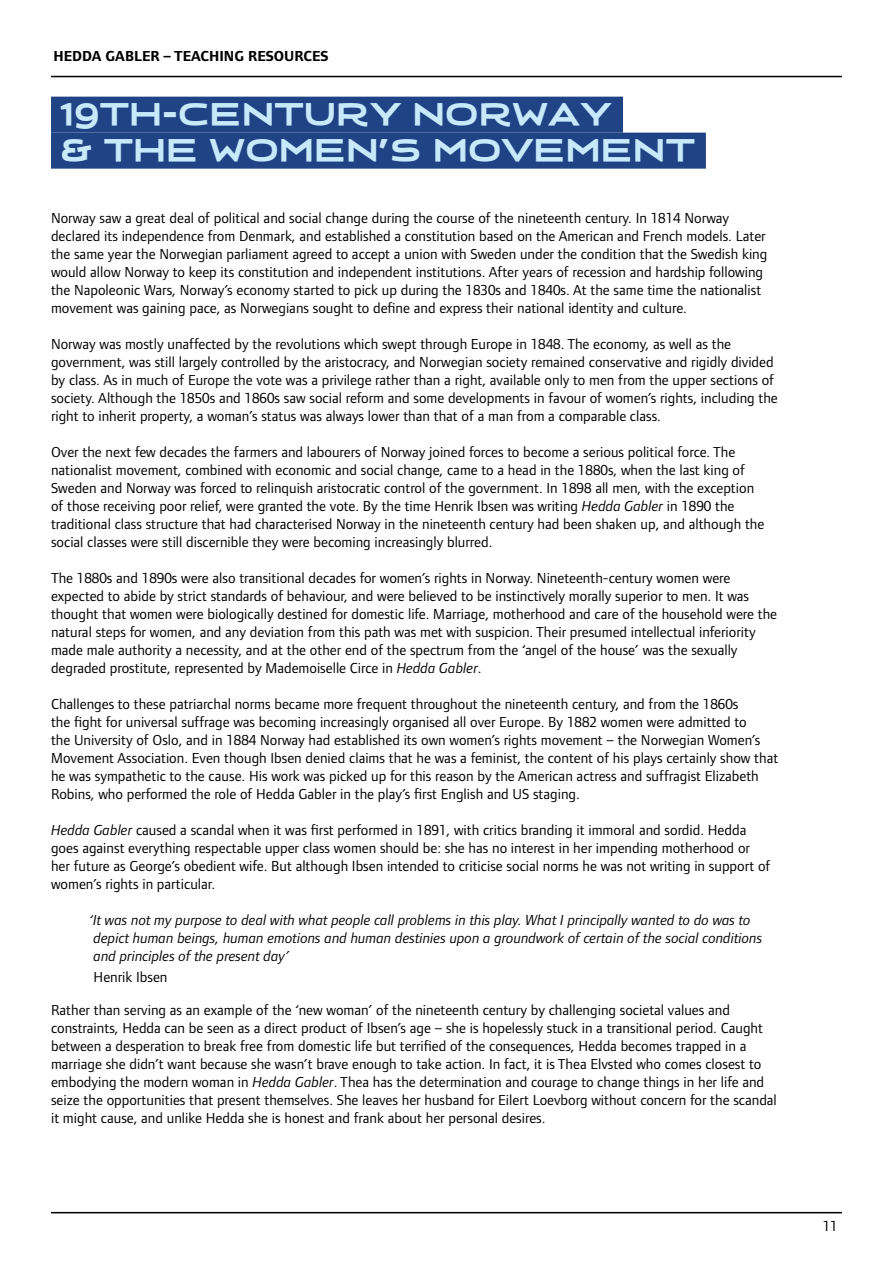
<style>
.page{position:relative;width:893px;height:1263px;background:#fff}
.page>*{position:absolute;margin:0;border:0;box-sizing:border-box;transform-origin:0 0}
.t1{font:36px/36px "Spacey Brand";color:#c7eafb}
.t2{font:15px/18px "Foundry Form Sans";color:#000}
.t3{font:italic 15px/18px "Foundry Form Sans";color:#000}
.t4{font:700 15px "Foundry Form Sans";color:#000}
.s1{font-style:italic}
</style>
<div class="page">
<hr style="left:51px;top:76px;width:791px;height:1px;background:#000">
<hr style="left:51px;top:1212px;width:791px;height:1px;background:#000">
<div style="left:51px;top:97px;width:572px;height:36px;background:#1f4384"></div>
<div style="left:51px;top:133px;width:655px;height:36px;background:#1f4384"></div>
<p class="t4" style="left:54px;top:47px;width:277px">HEDDA GABLER – TEACHING RESOURCES</p>
<h1 class="t1" style="left:60px;top:96px;width:637px">19TH-CENTURY NORWAY<br>&amp; THE WOMEN’S MOVEMENT</h1>
<p class="t2" style="left:51px;top:208px;width:718px">Norway saw a great deal of political and social change during the course of the nineteenth century. In 1814 Norway declared its independence from Denmark, and established a constitution based on the American and French models. Later the same year the Norwegian parliament agreed to accept a union with Sweden under the condition that the Swedish king would allow Norway to keep its constitution and independent institutions. After years of recession and hardship following the Napoleonic Wars, Norway’s economy started to pick up during the 1830s and 1840s. At the same time the nationalist movement was gaining pace, as Norwegians sought to define and express their national identity and culture.</p>
<p class="t2" style="left:51px;top:334px;width:728px">Norway was mostly unaffected by the revolutions which swept through Europe in 1848. The economy, as well as the government, was still largely controlled by the aristocracy, and Norwegian society remained conservative and rigidly divided by class. As in much of Europe the vote was a privilege rather than a right, available only to men from the upper sections of society. Although the 1850s and 1860s saw social reform and some developments in favour of women’s rights, including the right to inherit property, a woman’s status was always lower than that of a man from a comparable class.</p>
<p class="t2" style="left:51px;top:442px;width:715px">Over the next few decades the farmers and labourers of Norway joined forces to become a serious political force. The nationalist movement, combined with economic and social change, came to a head in the 1880s, when the last king of Sweden and Norway was forced to relinquish aristocratic control of the government. In 1898 all men, with the exception of those receiving poor relief, were granted the vote. By the time Henrik Ibsen was writing <span class="s1">Hedda Gabler</span> in 1890 the traditional class structure that had characterised Norway in the nineteenth century had been shaken up, and although the social classes were still discernible they were becoming increasingly blurred.</p>
<p class="t2" style="left:51px;top:568px;width:728px">The 1880s and 1890s were also transitional decades for women’s rights in Norway. Nineteenth-century women were expected to abide by strict standards of behaviour, and were believed to be instinctively morally superior to men. It was thought that women were biologically destined for domestic life. Marriage, motherhood and care of the household were the natural steps for women, and any deviation from this path was met with suspicion. Their presumed intellectual inferiority made male authority a necessity, and at the other end of the spectrum from the ‘angel of the house’ was the sexually degraded prostitute, represented by Mademoiselle Circe in <span class="s1">Hedda Gabler</span>.</p>
<p class="t2" style="left:51px;top:694px;width:729px">Challenges to these patriarchal norms became more frequent throughout the nineteenth century, and from the 1860s<br>the fight for universal suffrage was becoming increasingly organised all over Europe. By 1882 women were admitted to<br>the University of Oslo, and in 1884 Norway had established its own women’s rights movement – the Norwegian Women’s Movement Association. Even though Ibsen denied claims that he was a feminist, the content of his plays certainly show that he was sympathetic to the cause. His work was picked up for this reason by the American actress and suffragist Elizabeth Robins, who performed the role of Hedda Gabler in the play’s first English and US staging.</p>
<p class="t2" style="left:51px;top:820px;width:721px"><span class="s1">Hedda Gabler</span> caused a scandal when it was first performed in 1891, with critics branding it immoral and sordid. Hedda goes against everything respectable upper class women should be: she has no interest in her impending motherhood or her future as George’s obedient wife. But although Ibsen intended to criticise social norms he was not writing in support of women’s rights in particular.</p>
<p class="t3" style="left:89px;top:910px;width:674px">‘It was not my purpose to deal with what people call problems in this play. What I principally wanted to do was to depict human beings, human emotions and human destinies upon a groundwork of certain of the social conditions and principles of the present day’</p>
<p class="t2" style="left:51px;top:961px;width:680px;line-height:32.4px;text-indent:43px">Henrik Ibsen<br>Rather than serving as an example of the ‘new woman’ of the nineteenth century by challenging societal values and</p>
<p class="t2" style="left:51px;top:1018px;width:727px">constraints, Hedda can be seen as a direct product of Ibsen’s age – she is hopelessly stuck in a transitional period. Caught between a desperation to break free from domestic life but terrified of the consequences, Hedda becomes trapped in a marriage she didn’t want because she wasn’t brave enough to take action. In fact, it is Thea Elvsted who comes closest to embodying the modern woman in <span class="s1">Hedda Gabler</span>. Thea has the determination and courage to change things in her life and seize the opportunities that present themselves. She leaves her husband for Eilert Loevborg without concern for the scandal it might cause, and unlike Hedda she is honest and frank about her personal desires.</p>
<p class="t2" style="left:823px;top:1216px;width:16px">11</p>
</div>
